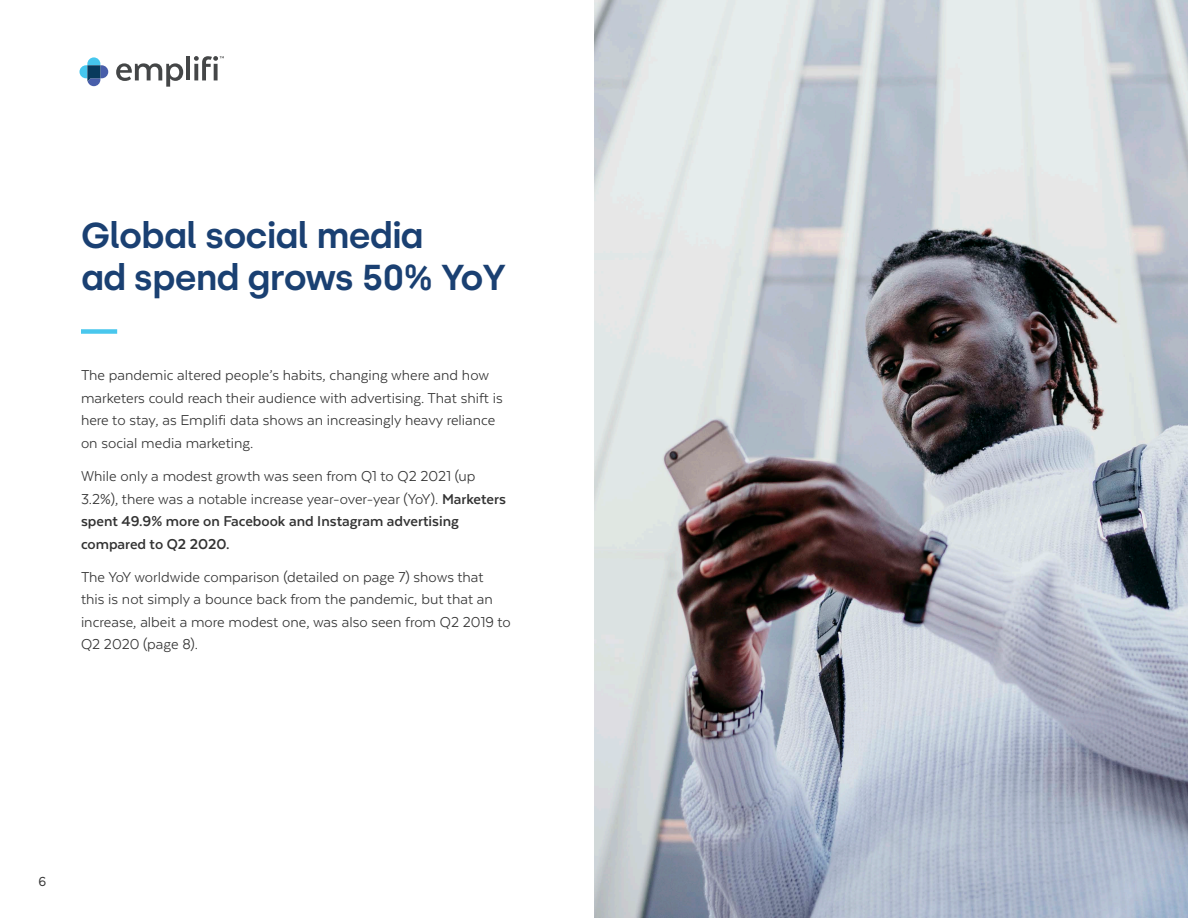
<style>
.page{position:relative;width:1188px;height:918px;background:#fff}
.page>*{position:absolute;margin:0;border:0;box-sizing:border-box;transform-origin:0 0}
.Page_Headline{font:600 36px "Silka";letter-spacing:-.025em;color:#1a4072}
.Body_Copy{font:16.5px/22.5px "Texta";color:#333}
.Page_Headline-2{font:15px "Texta";color:#333}
.s1{font-weight:700}
</style>
<div class="page">
<img style="left:594px;top:0;width:594px;height:917px">
<svg style="left:80px;top:57px;width:28px;height:29px"></svg>
<svg style="left:116px;top:63px;width:67px;height:24px"></svg>
<hr style="left:186px;top:56px;width:4px;height:24px;background:#444647">
<svg style="left:194px;top:56px;width:30px;height:24px"></svg>
<div style="left:81px;top:329px;width:36px;height:5px;background:#49c7ed"></div>
<p class="Page_Headline" style="left:81px;top:214px;width:344px">Global social media</p>
<p class="Page_Headline" style="left:81px;top:256px;width:427px">ad spend grows 50% YoY</p>
<p class="Body_Copy" style="left:81px;top:364px;width:423px">The pandemic altered people’s habits, changing where and how marketers could reach their audience with advertising. That shift is here to stay, as Emplifi data shows an increasingly heavy reliance on social media marketing.</p>
<p class="Body_Copy" style="left:81px;top:465px;width:426px">While only a modest growth was seen from Q1 to Q2 2021 (up 3.2%), there was a notable increase year-over-year (YoY). <span class="s1">Marketers spent 49.9% more on Facebook and Instagram advertising compared to Q2 2020.</span></p>
<p class="Body_Copy" style="left:81px;top:566px;width:431px">The YoY worldwide comparison (detailed on page 7) shows that this is not simply a bounce back from the pandemic, but that an increase, albeit a more modest one, was also seen from Q2 2019 to Q2 2020 (page 8).</p>
<p class="Page_Headline-2" style="left:38px;top:874px;width:9px">6</p>
</div>
